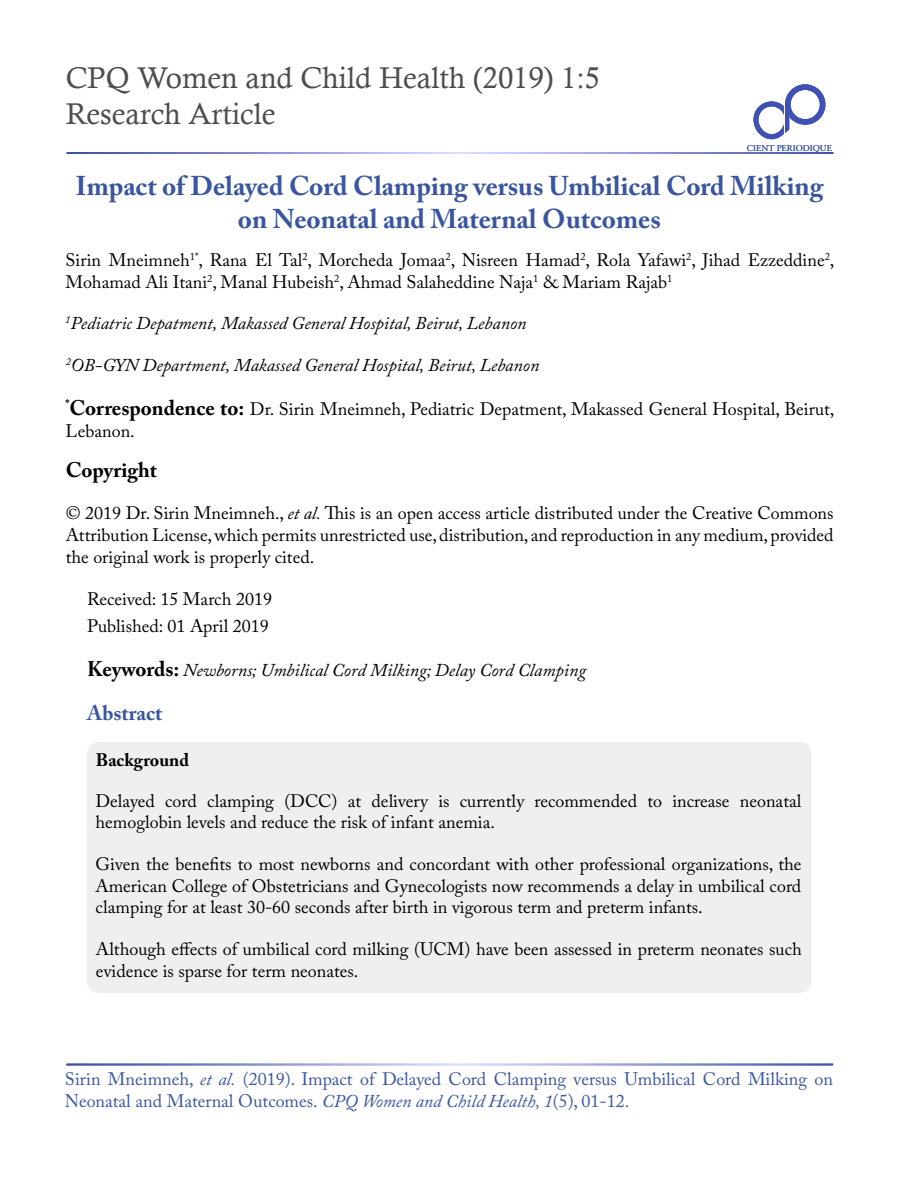
<style>
.page{position:relative;width:900px;height:1200px;background:#fff}
.page>*{position:absolute;margin:0;border:0;box-sizing:border-box;transform-origin:0 0}
.t1{font:30px/36px "Calisto";color:#4d4d4f}
.t2{font:700 27px/32.4px "Adobe Caslon Pro";color:#3955a0;text-align:center}
.t3{font:700 21px "Adobe Caslon Pro";color:#000}
.t4{font:700 21px "Adobe Caslon Pro";color:#3955a0}
.t5{font:18px/21.6px "Adobe Caslon Pro";color:#000}
.t6{font:italic 18px "Adobe Caslon Pro";color:#000}
.t7{font:18px/21.6px "Adobe Caslon Pro";color:#3955a0}
.t8{font:700 18px "Adobe Caslon Pro";color:#000}
.t9{font:9px "Adobe Garamond Pro";color:#3955a0}
.s1{font-weight:700;font-size:21px}
.s2{font-style:italic}
.s3{font-weight:700;font-style:normal;font-size:21px}
</style>
<div class="page">
<div style="left:87px;top:742px;width:725px;height:251px;background:#efeff0;border-radius:12px"></div>
<div style="left:753px;top:101px;width:37px;height:38px;border:5px solid #3f51b5;border-radius:50%"></div>
<svg style="left:784px;top:106px;width:6px;height:23px"></svg>
<hr style="left:785px;top:105px;width:4px;height:29px;background:#3f51b5">
<svg style="left:783px;top:129px;width:7px;height:6px"></svg>
<div style="left:785px;top:84px;width:40px;height:41px;border:6px solid #3f51b5;border-radius:50%"></div>
<h1 class="t1" style="left:66px;top:59px;width:536px">CPQ Women and Child Health (2019) 1:5<br>Research Article</h1>
<p class="t9" style="left:747px;top:142px;width:86px">CIENT PERIODIQUE</p>
<h2 class="t2" style="left:76px;top:170px;width:749px">Impact of Delayed Cord Clamping versus Umbilical Cord Milking on Neonatal and Maternal Outcomes</h2>
<p class="t5" style="left:65px;top:249px;width:771px">Sirin Mneimneh<sup>1*</sup>, Rana El Tal<sup>2</sup>, Morcheda Jomaa<sup>2</sup>, Nisreen Hamad<sup>2</sup>, Rola Yafawi<sup>2</sup>, Jihad Ezzeddine<sup>2</sup>,<br>Mohamad Ali Itani<sup>2</sup>, Manal Hubeish<sup>2</sup>, Ahmad Salaheddine Naja<sup>1</sup> &amp; Mariam Rajab<sup>1</sup></p>
<p class="t6" style="left:65px;top:312px;width:463px"><sup>1</sup>Pediatric Depatment, Makassed General Hospital, Beirut, Lebanon</p>
<p class="t6" style="left:66px;top:355px;width:475px"><sup>2</sup>OB-GYN Department, Makassed General Hospital, Beirut, Lebanon</p>
<p class="t5" style="left:65px;top:398px;width:771px"><sup>*</sup><span class="s1">Correspondence to:</span> Dr. Sirin Mneimneh, Pediatric Depatment, Makassed General Hospital, Beirut,<br>Lebanon.</p>
<p class="t3" style="left:66px;top:458px;width:93px">Copyright</p>
<p class="t5" style="left:66px;top:502px;width:770px;text-align:justify">© 2019 Dr. Sirin Mneimneh., <span class="s2">et al.</span> This is an open access article distributed under the Creative Commons Attribution License, which permits unrestricted use, distribution, and reproduction in any medium, provided the original work is properly cited.</p>
<p class="t5" style="left:87px;top:588px;width:187px">Received: 15 March 2019</p>
<p class="t5" style="left:87px;top:615px;width:183px">Published: 01 April 2019</p>
<p class="t6" style="left:87px;top:659px;width:501px"><span class="s3">Keywords:</span> Newborns; Umbilical Cord Milking; Delay Cord Clamping</p>
<p class="t4" style="left:87px;top:700px;width:77px">Abstract</p>
<p class="t8" style="left:96px;top:749px;width:95px">Background</p>
<p class="t5" style="left:96px;top:790px;width:707px">Delayed cord clamping (DCC) at delivery is currently recommended to increase neonatal hemoglobin levels and reduce the risk of infant anemia.</p>
<p class="t5" style="left:96px;top:853px;width:707px;text-align:justify">Given the benefits to most newborns and concordant with other professional organizations, the American College of Obstetricians and Gynecologists now recommends a delay in umbilical cord clamping for at least 30-60 seconds after birth in vigorous term and preterm infants.</p>
<p class="t5" style="left:96px;top:938px;width:707px">Although effects of umbilical cord milking (UCM) have been assessed in preterm neonates such evidence is sparse for term neonates.</p>
<p class="t7" style="left:65px;top:1068px;width:769px">Sirin Mneimneh, <span class="s2">et al.</span> (2019). Impact of Delayed Cord Clamping versus Umbilical Cord Milking on<br>Neonatal and Maternal Outcomes. <span class="s2">CPQ Women and Child Health, 1</span>(5), 01-12.</p>
</div>
